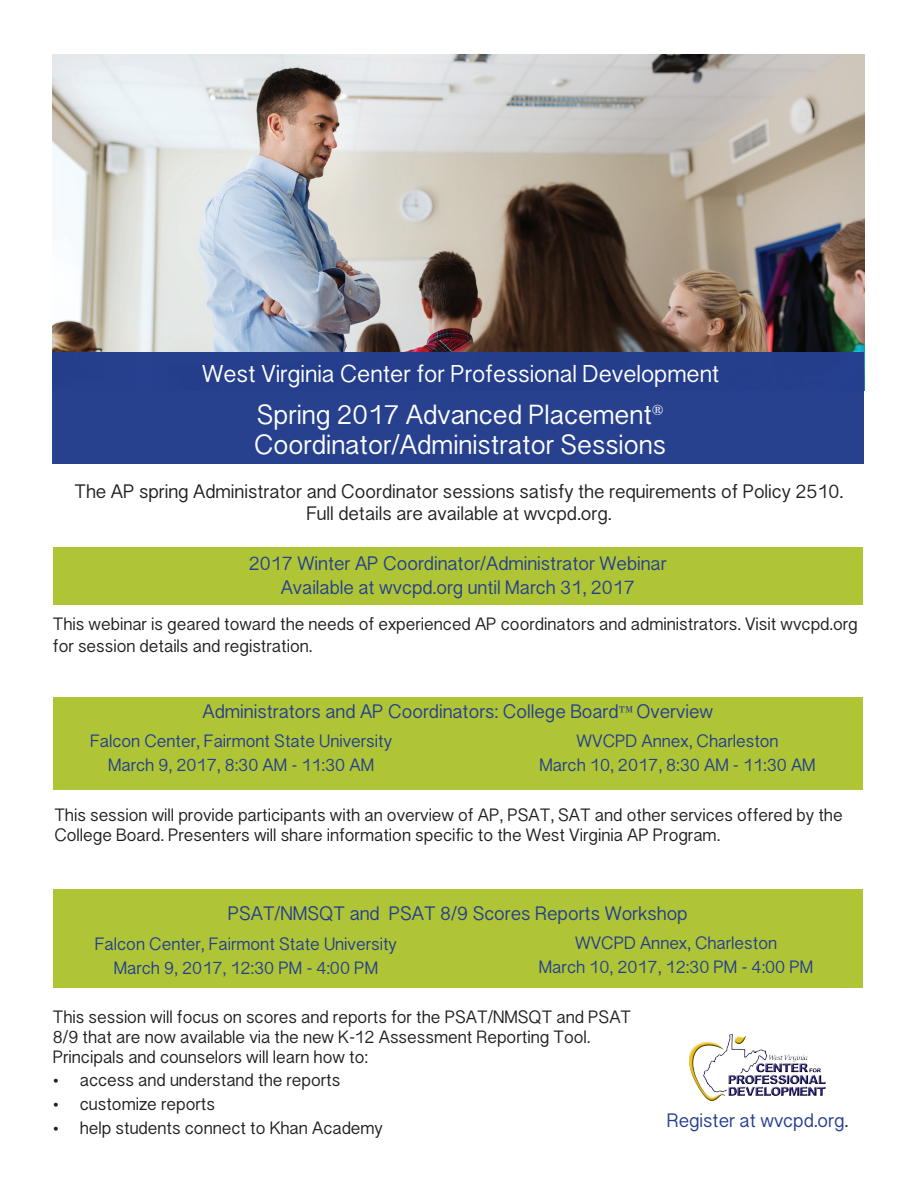
<style>
.page{position:relative;width:918px;height:1188px;background:#fff}
.page>*{position:absolute;margin:0;border:0;box-sizing:border-box;transform-origin:0 0}
.t1{font:700 25.5px/30.6px "Sinhala Sangam MN";color:#fff}
.t2{font:700 22.5px "Sinhala Sangam MN";color:#fff}
.t3{font:700 18px/24px "Sinhala Sangam MN";color:#253f8e;text-align:center}
.t4{font:18px/21.6px "Sinhala Sangam MN";color:#231f20;text-align:center}
.t5{font:16.5px/19.8px "Sinhala Sangam MN";color:#231f20}
.t6{font:700 16.5px/24px "Sinhala Sangam MN";color:#253f8e;text-align:center}
.s1{font-family:"Times";font-weight:400}
.s2{color:#231f20}
</style>
<div class="page">
<img style="left:53px;top:54px;width:811px;height:298px">
<div style="left:53px;top:548px;width:810px;height:57px;background:#afc536"></div>
<div style="left:53px;top:698px;width:810px;height:92px;background:#afc536"></div>
<div style="left:53px;top:890px;width:810px;height:98px;background:#afc536"></div>
<div style="left:53px;top:352px;width:811px;height:112px;background:#253f8e"></div>
<img style="left:688px;top:1033px;width:138px;height:68px">
<h2 class="t2" style="left:202px;top:357px;width:519px">West Virginia Center for Professional Development</h2>
<h1 class="t1" style="left:254px;top:398px;width:414px">Spring 2017 Advanced Placement<sup>®<br></sup>Coordinator/Administrator Sessions</h1>
<p class="t4" style="left:74px;top:480px;width:770px">The AP spring Administrator and Coordinator sessions satisfy the requirements of Policy 2510.<br>Full details are available at wvcpd.org.</p>
<p class="t3" style="left:249px;top:551px;width:419px">2017 Winter AP Coordinator/Administrator Webinar<br>Available at wvcpd.org until March 31, 2017</p>
<p class="t5" style="left:53px;top:613px;width:806px;line-height:21.6px">This webinar is geared toward the needs of experienced AP coordinators and administrators. Visit wvcpd.org for session details and registration.</p>
<p class="t3" style="left:203px;top:699px;width:512px">Administrators and AP Coordinators: College Board<span class="s1">™</span>Overview</p>
<p class="t6" style="left:90px;top:728px;width:303px">Falcon Center, Fairmont State University<br>March 9, 2017, 8:30 AM - 11:30 AM</p>
<p class="t6" style="left:540px;top:729px;width:278px">WVCPD Annex, Charleston<br>March 10, 2017, 8:30 AM - 11:30 AM</p>
<p class="t5" style="left:54px;top:805px;width:790px">This session will provide participants with an overview of AP, PSAT, SAT and other services offered by the<br>College Board™. Presenters will share information specific to the West Virginia AP Program.</p>
<p class="t3" style="left:228px;top:901px;width:462px">PSAT/NMSQT and PSAT 8/9 Scores Reports Workshop</p>
<p class="t6" style="left:539px;top:931px;width:276px">WVCPD Annex, Charleston<br>March 10, 2017, 12:30 PM - 4:00 PM</p>
<p class="t6" style="left:95px;top:931px;width:303px">Falcon Center, Fairmont State University<br>March 9, 2017, 12:30 PM - 4:00 PM</p>
<p class="t5" style="left:53px;top:1007px;width:580px">This session will focus on scores and reports for the PSAT/NMSQT and PSAT<br>8/9 that are now available via the new K-12 Assessment Reporting Tool.<br>Principals and counselors will learn how to:</p>
<p class="t5" style="left:53px;top:1069px;width:289px">• access and understand the reports</p>
<p class="t5" style="left:53px;top:1093px;width:164px">• customize reports</p>
<p class="t5" style="left:53px;top:1117px;width:332px">• help students connect to Khan Academy</p>
<p class="t3" style="left:667px;top:1108px;width:183px">Register at wvcpd.org<span class="s2">.</span></p>
</div>
